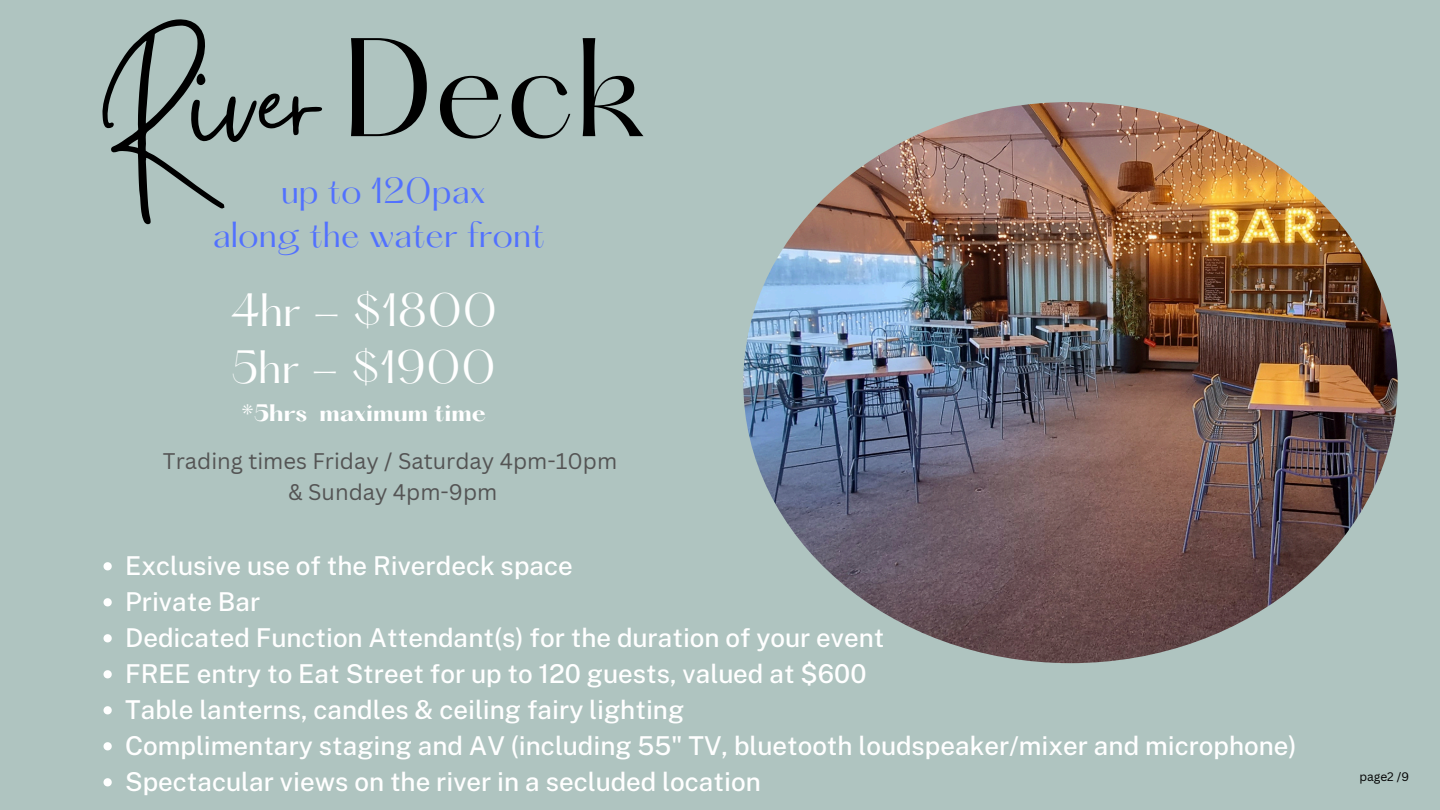
<style>
.page{position:relative;width:1440px;height:810px;background:#afc4c0}
.page>*{position:absolute;margin:0;border:0;box-sizing:border-box;transform-origin:0 0}
.t1{font:153.8px "Gistesy";color:#000}
.t2{font:122.5px "Hatton";color:#000}
.t3{font:40.9px/57px "Hatton";color:#fff}
.t4{font:31.7px/44.2px "Hatton";color:#5271ff;text-align:center}
.t5{font:500 26px "Public Sans";color:#fff}
.t6{font:22px/30.8px "Canva Sans";color:#545454;text-align:center}
.t7{font:700 20.9px "Hatton";color:#fff}
.t8{font:12px "Canva Sans";color:#000}
</style>
<div class="page">
<img style="left:743px;top:102px;width:655px;height:561px;border-radius:50%">
<svg style="left:104px;top:562px;width:8px;height:8px"></svg>
<svg style="left:104px;top:598px;width:8px;height:8px"></svg>
<svg style="left:104px;top:634px;width:8px;height:8px"></svg>
<svg style="left:104px;top:670px;width:8px;height:8px"></svg>
<svg style="left:104px;top:706px;width:8px;height:8px"></svg>
<svg style="left:104px;top:742px;width:8px;height:8px"></svg>
<svg style="left:104px;top:778px;width:8px;height:8px"></svg>
<p class="t1" style="left:89px;top:3px;width:224px;rotate:-3deg">River</p>
<h2 class="t2" style="left:342px;top:31px;width:307px">Deck</h2>
<h3 class="t4" style="left:213px;top:172px;width:334px">up to 120pax<br>along the water front</h3>
<p class="t3" style="left:230px;top:286px;width:269px">4hr - $1800<br>5hr - $1900</p>
<p class="t7" style="left:241px;top:403px;width:247px">*5hrs maximum time</p>
<p class="t6" style="left:163px;top:445px;width:456px">Trading times Friday / Saturday 4pm-10pm &amp; Sunday 4pm-9pm</p>
<h5 class="t5" style="left:125px;top:550px;width:449px">Exclusive use of the Riverdeck space</h5>
<h5 class="t5" style="left:125px;top:586px;width:137px">Private Bar</h5>
<p class="t5" style="left:125px;top:622px;width:761px">Dedicated Function Attendant(s) for the duration of your event</p>
<p class="t5" style="left:125px;top:658px;width:743px">FREE entry to Eat Street for up to 120 guests, valued at $600</p>
<p class="t5" style="left:125px;top:694px;width:561px">Table lanterns, candles &amp; ceiling fairy lighting</p>
<p class="t5" style="left:125px;top:730px;width:1173px">Complimentary staging and AV (including 55" TV, bluetooth loudspeaker/mixer and microphone)</p>
<p class="t5" style="left:125px;top:766px;width:637px">Spectacular views on the river in a secluded location</p>
<p class="t8" style="left:1359px;top:768px;width:51px">page2 /9</p>
</div>
